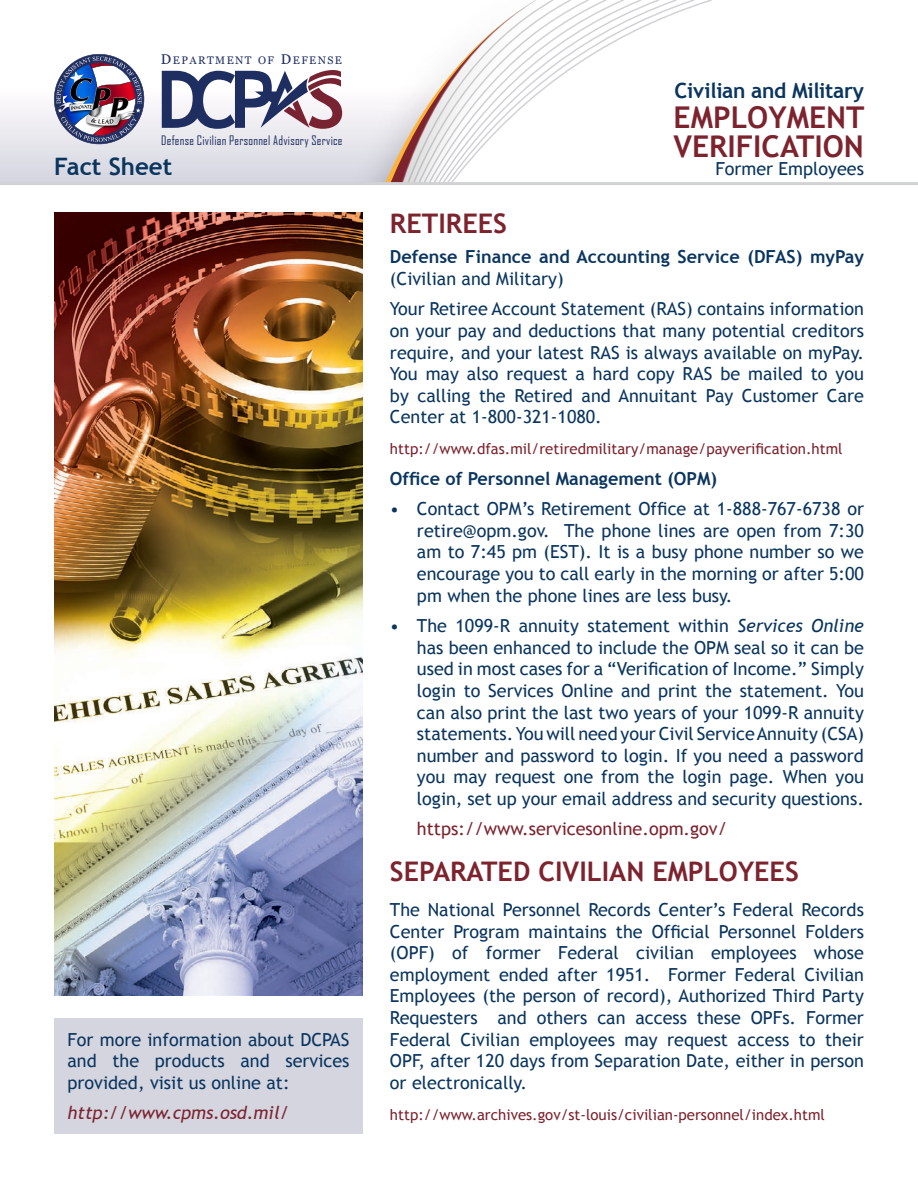
<style>
.page{position:relative;width:918px;height:1188px;background:#fff}
.page>*{position:absolute;margin:0;border:0;box-sizing:border-box;transform-origin:0 0}
.t1{font:700 30px/28.5px "Trebuchet MS";color:#7c232e}
.t2{font:700 27px "Trebuchet MS";color:#7c232e}
.t3{font:700 24px "Trebuchet MS";color:#0a355e}
.t4{font:700 21px "Trebuchet MS";letter-spacing:-.015em;color:#0a355e}
.t5{font:18px/21.6px "Trebuchet MS";color:#0a355e;text-align:justify}
.t6{font:700 18px/21.6px "Trebuchet MS";color:#0a355e}
.t7{font:18px "Trebuchet MS";color:#7c232e}
.t8{font:italic 18px "Trebuchet MS";color:#7c232e}
.t9{font:15px "Trebuchet MS";color:#7c232e}
.t10{font:12.6px "Agency FB";letter-spacing:.02em;color:#1f2e60}
.t11{font:10.95px "Georgia";letter-spacing:.13em;color:#1f2e60}
.s1{font-size:14.1px}
.s2{font-weight:400}
.s3{font-style:italic}
</style>
<div class="page">
<svg style="left:1px;top:70px;width:251px;height:112px"></svg>
<svg style="left:0;top:109px;width:1px;height:73px"></svg>
<svg style="left:252px;top:0;width:460px;height:182px"></svg>
<svg style="left:162px;top:68px;width:180px;height:61px"></svg>
<svg style="left:54px;top:54px;width:90px;height:90px"></svg>
<hr style="left:0;top:182px;width:918px;height:3px;background:#d1d2d4">
<img style="left:54px;top:213px;width:309px;height:782px">
<div style="left:54px;top:1019px;width:309px;height:115px;background:#d5d5e0"></div>
<p class="t11" style="left:161px;top:53px;width:183px"><span class="s1">D</span>EPARTMENT OF <span class="s1">D</span>EFENSE</p>
<p class="t10" style="left:161px;top:132px;width:183px">Defense Civilian Personnel Advisory Service</p>
<p class="t3" style="left:54px;top:151px;width:120px">Fact Sheet</p>
<p class="t5" style="left:68px;top:1029px;width:283px">For more information about DCPAS and the products and services provided, visit us online at:</p>
<p class="t8" style="left:68px;top:1102px;width:223px">http://www.cpms.osd.mil/</p>
<p class="t4" style="left:675px;top:78px;width:191px">Civilian and Military</p>
<p class="t1" style="left:673px;top:104px;width:193px">EMPLOYMENT<br>VERIFICATION</p>
<p class="t5" style="left:715px;top:158px;width:150px">Former Employees</p>
<p class="t2" style="left:390px;top:206px;width:118px">RETIREES</p>
<p class="t6" style="left:390px;top:246px;width:476px">Defense Finance and Accounting Service (DFAS) myPay <span class="s2">(Civilian and Military)</span></p>
<p class="t5" style="left:390px;top:299px;width:475px">Your Retiree Account Statement (RAS) contains information on your pay and deductions that many potential creditors require, and your latest RAS is always available on myPay.<br>You may also request a hard copy RAS be mailed to you by calling the Retired and Annuitant Pay Customer Care Center at 1-800-321-1080.</p>
<p class="t9" style="left:390px;top:440px;width:454px">http://www.dfas.mil/retiredmilitary/manage/payverification.html</p>
<p class="t6" style="left:390px;top:467px;width:329px">Office of Personnel Management (OPM)</p>
<p class="t5" style="left:417px;top:498px;width:449px;text-indent:-27px">• Contact OPM’s Retirement Office at 1-888-767-6738 or retire@opm.gov. The phone lines are open from 7:30 am to 7:45 pm (EST). It is a busy phone number so we encourage you to call early in the morning or after 5:00 pm when the phone lines are less busy.</p>
<p class="t5" style="left:417px;top:615px;width:449px;text-indent:-27px">• The 1099-R annuity statement within <span class="s3">Services Online </span>has been enhanced to include the OPM seal so it can be used in most cases for a “Verification of Income.” Simply login to Services Online and print the statement. You can also print the last two years of your 1099-R annuity statements. You will need your Civil Service Annuity (CSA) number and password to login. If you need a password you may request one from the login page. When you login, set up your email address and security questions.</p>
<p class="t7" style="left:417px;top:818px;width:312px">https://www.servicesonline.opm.gov/</p>
<p class="t2" style="left:390px;top:855px;width:410px">SEPARATED CIVILIAN EMPLOYEES</p>
<p class="t5" style="left:390px;top:899px;width:476px">The National Personnel Records Center’s Federal Records Center Program maintains the Official Personnel Folders (OPF) of former Federal civilian employees whose employment ended after 1951. Former Federal Civilian Employees (the person of record), Authorized Third Party Requesters and others can access these OPFs. Former Federal Civilian employees may request access to their OPF, after 120 days from Separation Date, either in person or electronically.</p>
<p class="t9" style="left:390px;top:1106px;width:436px">http://www.archives.gov/st-louis/civilian-personnel/index.html</p>
</div>
